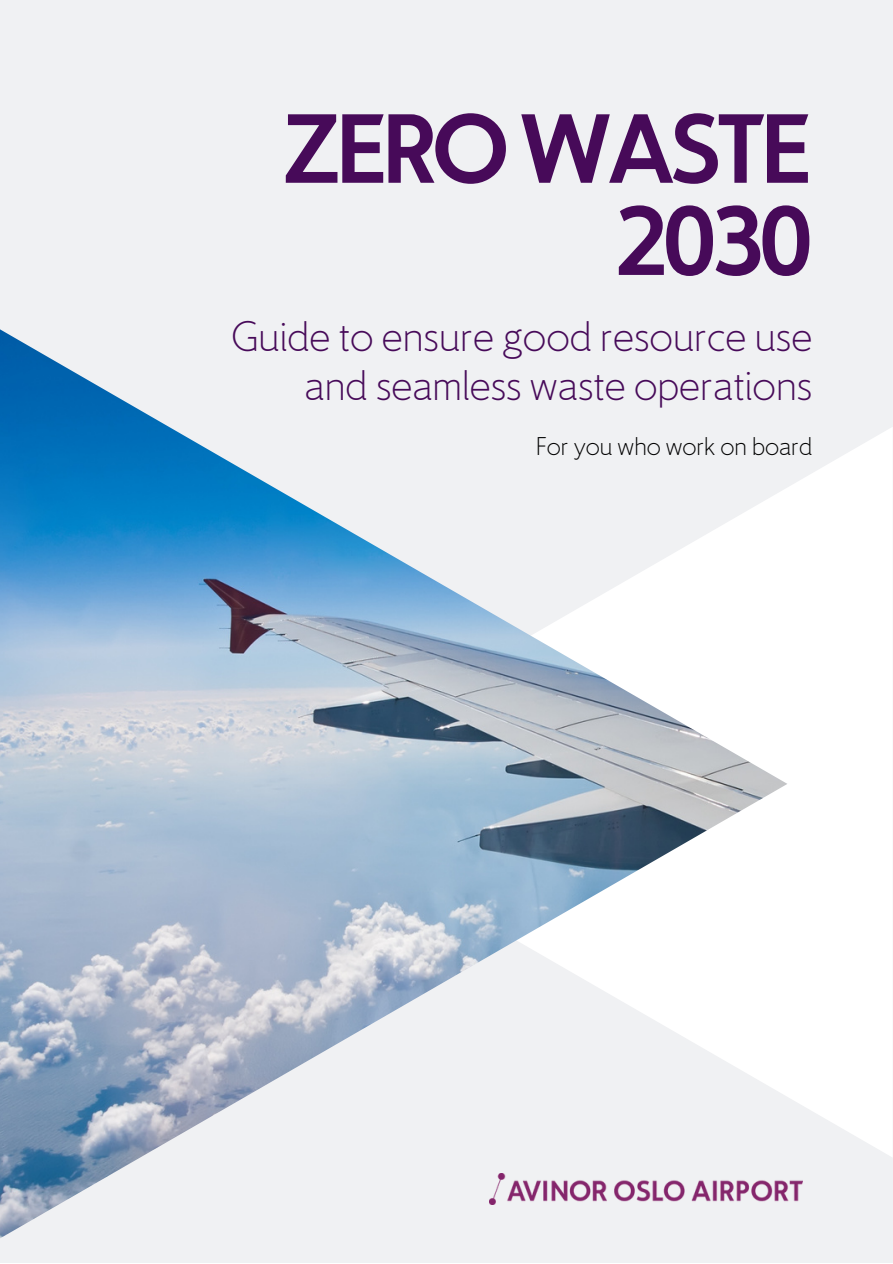
<style>
.page{position:relative;width:893px;height:1264px;background:#fff}
.page>*{position:absolute;margin:0;border:0;box-sizing:border-box;transform-origin:0 0}
.t1{font:700 87.75px "Avinor";letter-spacing:-.05em;color:#470a59}
.t2{font:300 37.5px "Avinor";color:#470a59}
.t3{font:300 22.5px "Avinor";color:#000}
</style>
<div class="page">
<div style="left:0;top:0;width:892px;height:1262px;background:#f0f1f3"></div>
<svg style="left:787px;top:428px;width:105px;height:729px;fill:#fff"></svg>
<img style="left:0;top:329px;width:787px;height:909px">
<img style="left:489px;top:1173px;width:313px;height:31px">
<p class="t1" style="left:283px;top:94px;width:530px">ZERO WASTE</p>
<p class="t1" style="left:615px;top:186px;width:199px">2030</p>
<p class="t2" style="left:232px;top:313px;width:582px">Guide to ensure good resource use</p>
<p class="t2" style="left:304px;top:362px;width:509px">and seamless waste operations</p>
<p class="t3" style="left:536px;top:433px;width:278px">For you who work on board</p>
</div>
